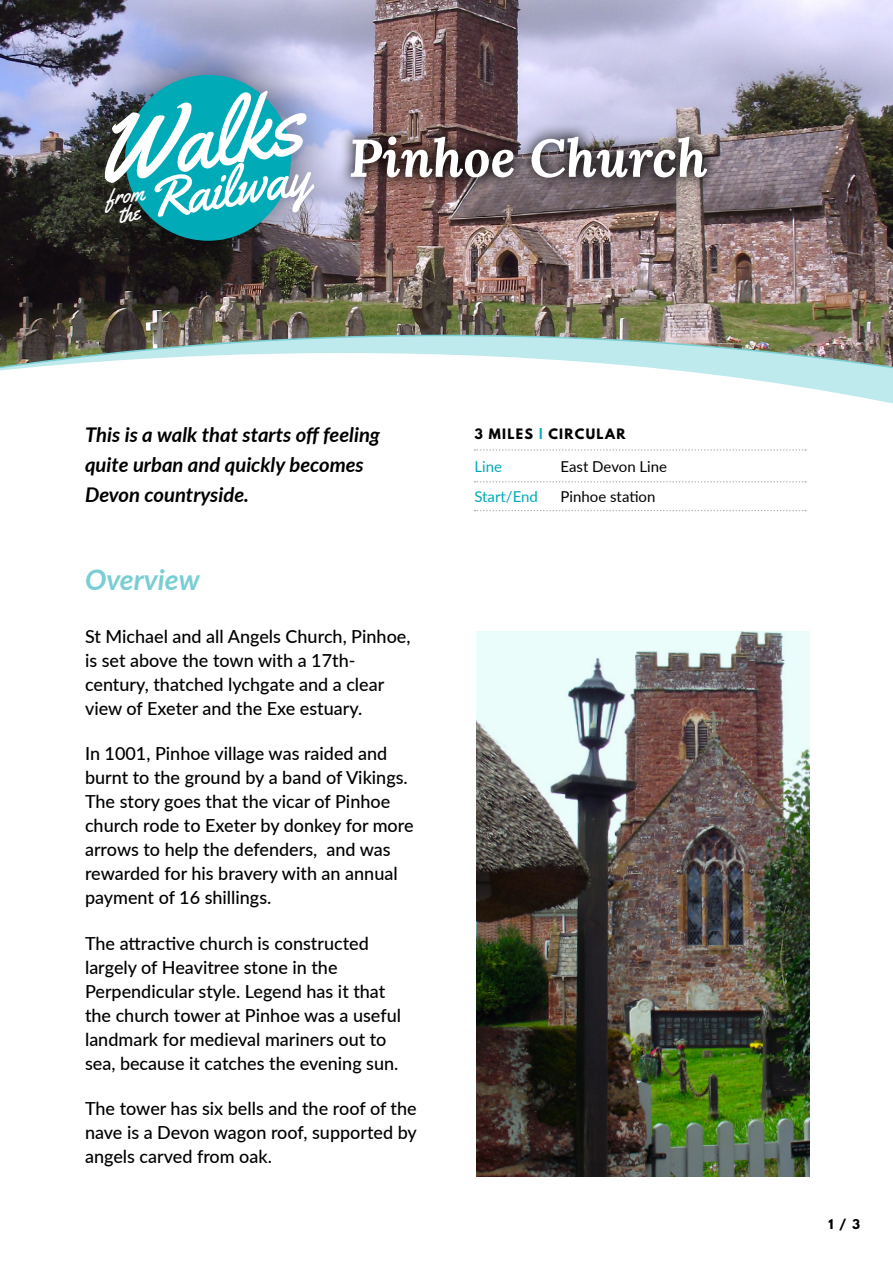
<style>
.page{position:relative;width:893px;height:1263px;background:#fff}
.page>*{position:absolute;margin:0;border:0;box-sizing:border-box;transform-origin:0 0}
.t1{font:92.4px "Yellowtail";color:#fff}
.t2{font:55.8px "Yellowtail";color:#fff}
.Directions_text{font:italic 700 52.95px "Lora";color:#fff}
.Directions_text-2{font:italic 700 28.5px "Lato";color:#79ced3}
.t3{font:22.8px/18.8px "Yellowtail";color:#fff;text-align:center}
.Directions_text-3{font:italic 700 20.25px/30px "Lato";color:#000}
.Directions_text-4{font:500 18px/24px "Lato";color:#000}
.Directions_text-5{font:15px "Lato";color:#000}
.Directions_text-6{font:15px "Lato";color:#00aab7}
.Directions_text-7{font:700 12.75px "League Spartan";letter-spacing:.1em;color:#000}
.t4{font:700 12px "League Spartan";color:#000}
.s1{color:#00aab7}
</style>
<div class="page">
<img style="left:0;top:0;width:893px;height:396px">
<div style="left:336px;top:121px;width:386px;height:71px;background:#000;opacity:.9"></div>
<div style="left:64px;top:14px;width:288px;height:288px;background:#000;opacity:.75"></div>
<div style="left:126px;top:76px;width:164px;height:164px;background:#00aab7;border-radius:50%"></div>
<svg style="left:474px;top:481px;width:332px;height:2px"></svg>
<svg style="left:474px;top:449px;width:332px;height:2px"></svg>
<svg style="left:474px;top:510px;width:332px;height:1px"></svg>
<img style="left:477px;top:631px;width:332px;height:545px">
<h1 class="t1" style="left:85px;top:95px;width:211px;rotate:-9deg">Walks</h1>
<h2 class="t2" style="left:140px;top:165px;width:166px;rotate:-9deg">Railway</h2>
<p class="t3" style="left:105px;top:189px;width:40px;rotate:-9deg">from the</p>
<p class="Directions_text" style="left:349px;top:120px;width:360px">Pinhoe Church</p>
<p class="Directions_text-3" style="left:85px;top:418px;width:297px">This is a walk that starts off feeling quite urban and quickly becomes<br>Devon countryside.</p>
<p class="Directions_text-2" style="left:85px;top:559px;width:116px">Overview</p>
<p class="Directions_text-4" style="left:85px;top:624px;width:327px">St Michael and all Angels Church, Pinhoe, is set above the town with a 17th&shy;century, thatched lychgate and a clear view of Exeter and the Exe estuary.</p>
<p class="Directions_text-4" style="left:85px;top:741px;width:330px">In 1001, Pinhoe village was raided and burnt to the ground by a band of Vikings.<br>The story goes that the vicar of Pinhoe church rode to Exeter by donkey for more arrows to help the defenders, and was rewarded for his bravery with an annual payment of 16 shillings.</p>
<p class="Directions_text-4" style="left:85px;top:930px;width:318px">The attractive church is constructed largely of Heavitree stone in the Perpendicular style. Legend has it that the church tower at Pinhoe was a useful landmark for medieval mariners out to sea, because it catches the evening sun.</p>
<p class="Directions_text-4" style="left:85px;top:1096px;width:333px;text-align:justify">The tower has six bells and the roof of the nave is a Devon wagon roof, supported by angels carved from oak.</p>
<p class="Directions_text-7" style="left:474px;top:424px;width:153px">3 MILES <span class="s1">|</span> CIRCULAR</p>
<p class="Directions_text-6" style="left:474px;top:456px;width:29px">Line</p>
<p class="Directions_text-6" style="left:474px;top:486px;width:65px">Start/End</p>
<p class="Directions_text-5" style="left:561px;top:456px;width:108px">East Devon Line</p>
<p class="Directions_text-5" style="left:561px;top:486px;width:96px">Pinhoe station</p>
<p class="t4" style="left:829px;top:1214px;width:33px">1 / 3</p>
</div>
